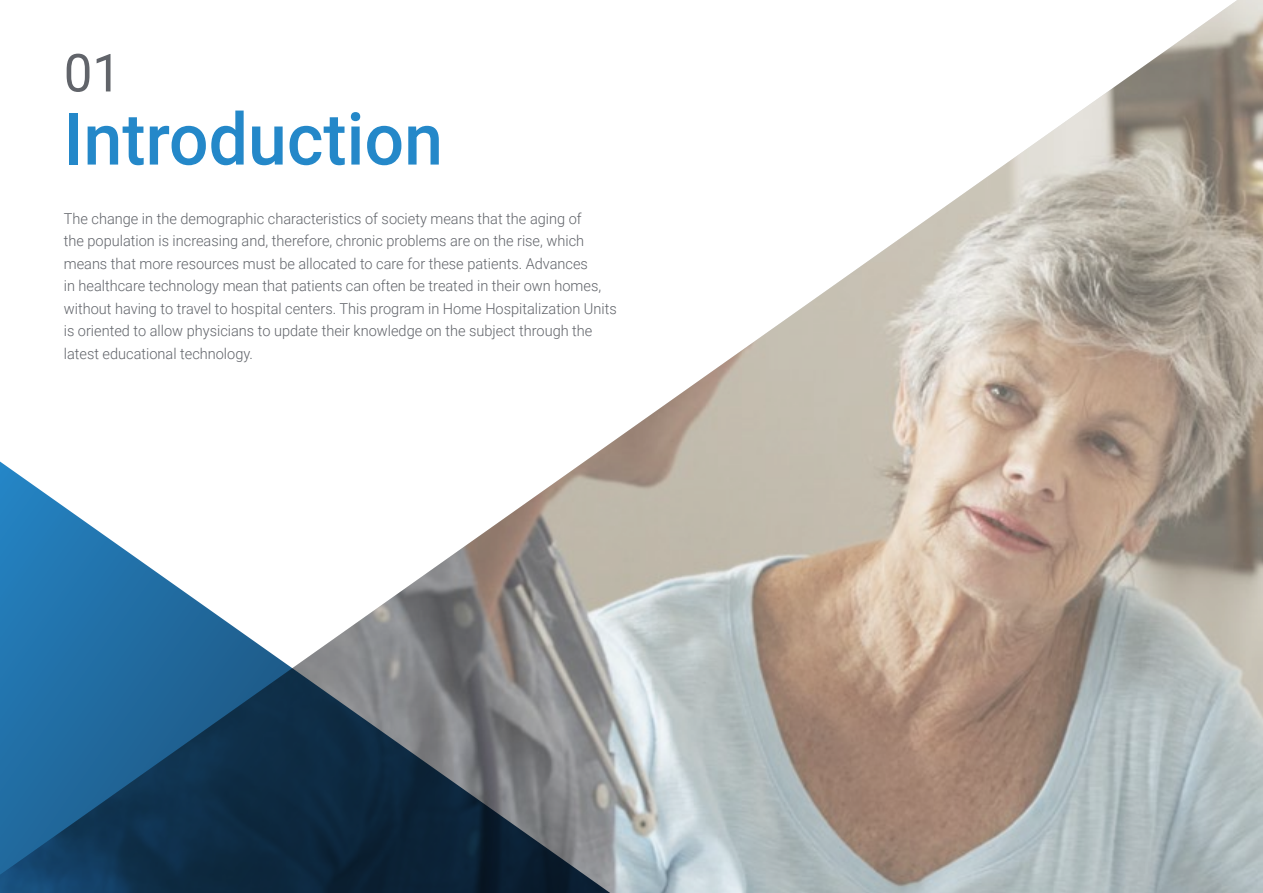
<style>
.page{position:relative;width:1263px;height:893px;background:#fff}
.page>*{position:absolute;margin:0;border:0;box-sizing:border-box;transform-origin:0 0}
.t1{font:500 72px "Roboto";color:#2488c9}
.t2{font:52.5px "Roboto";color:#61646a}
.t3{font:300 15px/22.5px "Roboto";color:#61646a}
</style>
<div class="page">
<img style="left:606px;top:0;width:657px;height:893px">
<svg style="left:0;top:446px;width:640px;height:447px"></svg>
<h2 class="t2" style="left:64px;top:36px;width:59px">01</h2>
<h1 class="t1" style="left:64px;top:89px;width:381px">Introduction</h1>
<p class="t3" style="left:64px;top:207px;width:554px">The change in the demographic characteristics of society means that the aging of<br>the population is increasing and, therefore, chronic problems are on the rise, which means that more resources must be allocated to care for these patients. Advances<br>in healthcare technology mean that patients can often be treated in their own homes, without having to travel to hospital centers. This program in Home Hospitalization Units is oriented to allow physicians to update their knowledge on the subject through the latest educational technology.</p>
</div>
